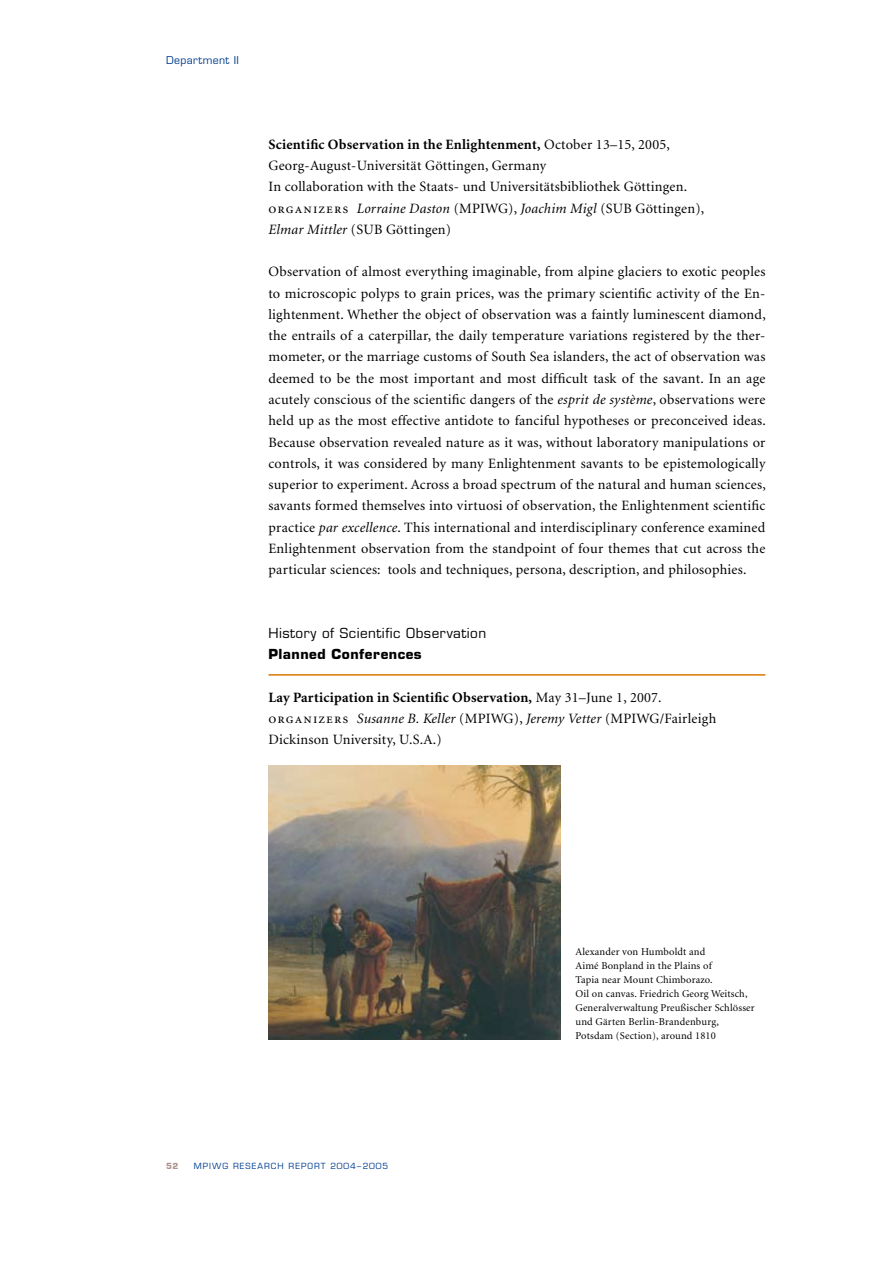
<style>
.page{position:relative;width:893px;height:1263px;background:#fff}
.page>*{position:absolute;margin:0;border:0;box-sizing:border-box;transform-origin:0 0}
.t1{font:14.25px/21.3px "Minion";letter-spacing:.015em;color:#000}
.t2{font:13.5px/21.3px "Eurostile";letter-spacing:.035em;color:#000}
.t3{font:10.5px/14.1px "Minion";letter-spacing:.015em;color:#000}
.t4{font:10.5px "Eurostile";letter-spacing:.035em;color:#003d8f}
.t5{font:8.25px "Eurostile";letter-spacing:.125em;color:#003d8f}
.t6{font:700 8.25px "Eurostile";color:#af948e}
.s1{font-weight:700}
.s2{font-family:"Minion Exp"}
.s3{font-style:italic}
</style>
<div class="page">
<hr style="left:268px;top:674px;width:497px;height:2px;background:#dc7602">
<img style="left:268px;top:765px;width:293px;height:274px">
<p class="t4" style="left:166px;top:54px;width:74px">Department II</p>
<p class="t1" style="left:268px;top:134px;width:437px"><span class="s1">Scientific Observation in the Enlightenment,</span> October 13–15, 2005, Georg-August-Universität Göttingen, Germany<br>In collaboration with the Staats- und Universitätsbibliothek Göttingen. <span class="s2">organizers</span> <span class="s3">Lorraine Daston</span> (MPIWG), <span class="s3">Joachim Migl</span> (SUB Göttingen), <span class="s3">Elmar Mittler</span> (SUB Göttingen)</p>
<p class="t1" style="left:268px;top:262px;width:499px;text-align:justify">Observation of almost everything imaginable, from alpine glaciers to exotic peoples to microscopic polyps to grain prices, was the primary scientific activity of the En&shy;lightenment. Whether the object of observation was a faintly luminescent diamond, the entrails of a caterpillar, the daily temperature variations registered by the ther&shy;mometer, or the marriage customs of South Sea islanders, the act of observation was deemed to be the most important and most difficult task of the savant. In an age acutely conscious of the scientific dangers of the <span class="s3">esprit de système</span>, observations were held up as the most effective antidote to fanciful hypotheses or preconceived ideas.<br>Because observation revealed nature as it was, without laboratory manipulations or controls, it was considered by many Enlightenment savants to be epistemologically superior to experiment. Across a broad spectrum of the natural and human sciences, savants formed themselves into virtuosi of observation, the Enlightenment scientific practice <span class="s3">par excellence</span>. This international and interdisciplinary conference examined Enlightenment observation from the standpoint of four themes that cut across the particular sciences: tools and techniques, persona, description, and philosophies.</p>
<p class="t2" style="left:268px;top:622px;width:219px">History of Scientific Observation<br><span class="s1">Planned Conferences</span></p>
<p class="t1" style="left:268px;top:687px;width:449px"><span class="s1">Lay Participation in Scientific Observation,</span> May 31–June 1, 2007. <span class="s2">organizers</span> <span class="s3">Susanne B. Keller</span> (MPIWG), <span class="s3">Jeremy Vetter</span> (MPIWG/Fairleigh<br>Dickinson University, U.S.A.)</p>
<p class="t3" style="left:576px;top:945px;width:181px">Alexander von Humboldt and<br>Aimé Bonpland in the Plains of<br>Tapia near Mount Chimborazo.<br>Oil on canvas. Friedrich Georg Weitsch, Generalverwaltung Preußischer Schlösser und Gärten Berlin-Brandenburg, Potsdam (Section), around 1810</p>
<p class="t6" style="left:166px;top:1161px;width:14px">52</p>
<p class="t5" style="left:194px;top:1161px;width:196px">MPIWG Research Report 2004–2005</p>
</div>
